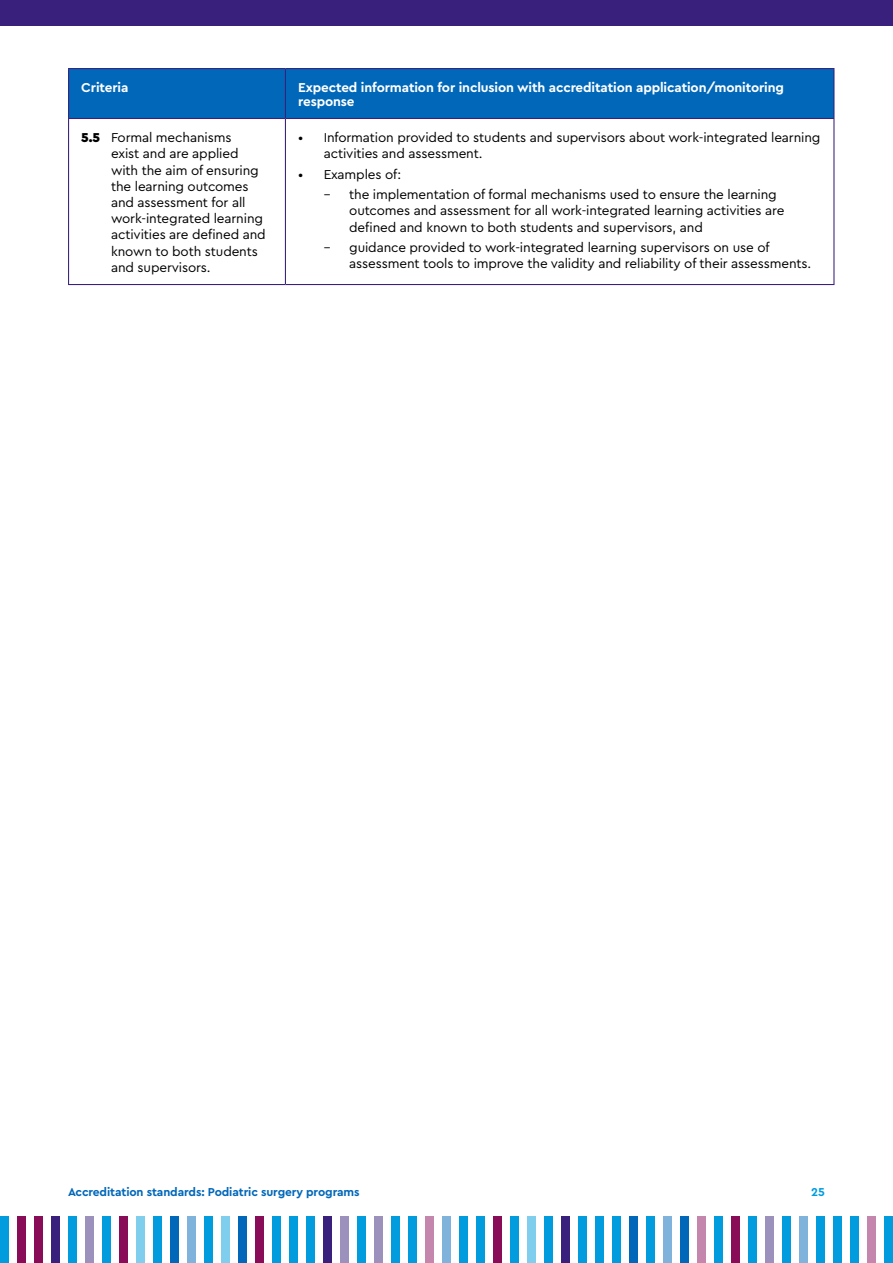
<style>
.page{position:relative;width:893px;height:1263px;background:#fff}
.page>*{position:absolute;margin:0;border:0;box-sizing:border-box;transform-origin:0 0}
.t1{font:13.5px/16.2px "Cera Pro";letter-spacing:-.01em;color:#000}
.t2{font:700 13.5px/13.5px "Cera Pro";letter-spacing:-.01em;color:#fff}
.t3{font:700 12px "Cera Pro";letter-spacing:-.01em;color:#0067b9}
.t4{font:700 12px "Cera Pro";color:#009cde}
.s1{font-weight:900}
</style>
<div class="page">
<div style="left:0;top:1216px;width:9px;height:47px;background:#009cde"></div>
<div style="left:544px;top:1216px;width:9px;height:47px;background:#009cde"></div>
<div style="left:272px;top:1216px;width:9px;height:47px;background:#009cde"></div>
<div style="left:816px;top:1216px;width:9px;height:47px;background:#009cde"></div>
<div style="left:136px;top:1216px;width:9px;height:47px;background:#80ceee"></div>
<div style="left:680px;top:1216px;width:9px;height:47px;background:#0067b9"></div>
<div style="left:408px;top:1216px;width:9px;height:47px;background:#009cde"></div>
<div style="left:68px;top:1216px;width:9px;height:47px;background:#009cde"></div>
<div style="left:612px;top:1216px;width:9px;height:47px;background:#009cde"></div>
<div style="left:340px;top:1216px;width:9px;height:47px;background:#9c90bd"></div>
<div style="left:204px;top:1216px;width:9px;height:47px;background:#009cde"></div>
<div style="left:748px;top:1216px;width:9px;height:47px;background:#009cde"></div>
<div style="left:476px;top:1216px;width:9px;height:47px;background:#009cde"></div>
<div style="left:34px;top:1216px;width:9px;height:47px;background:#890c58"></div>
<div style="left:578px;top:1216px;width:9px;height:47px;background:#009cde"></div>
<div style="left:306px;top:1216px;width:9px;height:47px;background:#009cde"></div>
<div style="left:850px;top:1216px;width:9px;height:47px;background:#009cde"></div>
<div style="left:170px;top:1216px;width:9px;height:47px;background:#0067b9"></div>
<div style="left:714px;top:1216px;width:9px;height:47px;background:#009cde"></div>
<div style="left:442px;top:1216px;width:9px;height:47px;background:#80b3dc"></div>
<div style="left:102px;top:1216px;width:9px;height:47px;background:#009cde"></div>
<div style="left:646px;top:1216px;width:9px;height:47px;background:#009cde"></div>
<div style="left:374px;top:1216px;width:9px;height:47px;background:#9c90bd"></div>
<div style="left:238px;top:1216px;width:9px;height:47px;background:#0067b9"></div>
<div style="left:782px;top:1216px;width:9px;height:47px;background:#009cde"></div>
<div style="left:510px;top:1216px;width:9px;height:47px;background:#009cde"></div>
<div style="left:17px;top:1216px;width:9px;height:47px;background:#890c58"></div>
<div style="left:561px;top:1216px;width:9px;height:47px;background:#39207c"></div>
<div style="left:289px;top:1216px;width:9px;height:47px;background:#009cde"></div>
<div style="left:833px;top:1216px;width:9px;height:47px;background:#009cde"></div>
<div style="left:153px;top:1216px;width:9px;height:47px;background:#009cde"></div>
<div style="left:697px;top:1216px;width:9px;height:47px;background:#c486ac"></div>
<div style="left:425px;top:1216px;width:9px;height:47px;background:#c486ac"></div>
<div style="left:85px;top:1216px;width:9px;height:47px;background:#9c90bd"></div>
<div style="left:629px;top:1216px;width:9px;height:47px;background:#0067b9"></div>
<div style="left:357px;top:1216px;width:9px;height:47px;background:#009cde"></div>
<div style="left:221px;top:1216px;width:9px;height:47px;background:#80ceee"></div>
<div style="left:765px;top:1216px;width:9px;height:47px;background:#9c90bd"></div>
<div style="left:493px;top:1216px;width:9px;height:47px;background:#890c58"></div>
<div style="left:51px;top:1216px;width:9px;height:47px;background:#39207c"></div>
<div style="left:595px;top:1216px;width:9px;height:47px;background:#009cde"></div>
<div style="left:323px;top:1216px;width:9px;height:47px;background:#39207c"></div>
<div style="left:867px;top:1216px;width:9px;height:47px;background:#c486ac"></div>
<div style="left:884px;top:1216px;width:9px;height:47px;background:#009cde"></div>
<div style="left:187px;top:1216px;width:9px;height:47px;background:#80b3dc"></div>
<div style="left:731px;top:1216px;width:9px;height:47px;background:#890c58"></div>
<div style="left:459px;top:1216px;width:9px;height:47px;background:#009cde"></div>
<div style="left:119px;top:1216px;width:9px;height:47px;background:#890c58"></div>
<div style="left:663px;top:1216px;width:9px;height:47px;background:#80b3dc"></div>
<div style="left:391px;top:1216px;width:9px;height:47px;background:#009cde"></div>
<div style="left:255px;top:1216px;width:9px;height:47px;background:#890c58"></div>
<div style="left:799px;top:1216px;width:9px;height:47px;background:#80b3dc"></div>
<div style="left:527px;top:1216px;width:9px;height:47px;background:#80ceee"></div>
<div style="left:0;top:0;width:893px;height:26px;background:#39207c"></div>
<div style="left:69px;top:69px;width:764px;height:49px;background:#0067b9"></div>
<hr style="left:68px;top:69px;width:1px;height:49px;background:#39207c">
<hr style="left:68px;top:68px;width:217px;height:1px;background:#39207c">
<hr style="left:285px;top:68px;width:549px;height:1px;background:#39207c">
<hr style="left:285px;top:69px;width:1px;height:49px;background:#39207c">
<hr style="left:833px;top:69px;width:1px;height:49px;background:#39207c">
<hr style="left:68px;top:118px;width:217px;height:1px;background:#39207c">
<hr style="left:285px;top:118px;width:549px;height:1px;background:#39207c">
<hr style="left:68px;top:119px;width:1px;height:165px;background:#39207c">
<hr style="left:285px;top:119px;width:1px;height:165px;background:#39207c">
<hr style="left:833px;top:119px;width:1px;height:165px;background:#39207c">
<hr style="left:68px;top:284px;width:217px;height:1px;background:#39207c">
<hr style="left:285px;top:284px;width:549px;height:1px;background:#39207c">
<p class="t2" style="left:81px;top:80px;width:49px">Criteria</p>
<p class="t2" style="left:298px;top:80px;width:487px">Expected information for inclusion with accreditation application/monitoring response</p>
<p class="t1" style="left:111px;top:129px;width:156px;text-indent:-30px"><span class="s1">5.5</span> Formal mechanisms<br>exist and are applied with the aim of ensuring the learning outcomes and assessment for all work-integrated learning activities are defined and known to both students and supervisors.</p>
<p class="t1" style="left:324px;top:129px;width:498px;text-indent:-26px">• Information provided to students and supervisors about work-integrated learning activities and assessment.</p>
<p class="t1" style="left:298px;top:166px;width:104px">• Examples of:</p>
<p class="t1" style="left:349px;top:186px;width:437px;text-indent:-26px">– the implementation of formal mechanisms used to ensure the learning outcomes and assessment for all work-integrated learning activities are defined and known to both students and supervisors, and</p>
<p class="t1" style="left:349px;top:239px;width:464px;text-indent:-26px">– guidance provided to work-integrated learning supervisors on use of assessment tools to improve the validity and reliability of their assessments.</p>
<p class="t3" style="left:68px;top:1184px;width:293px">Accreditation standards: Podiatric surgery programs</p>
<p class="t4" style="left:811px;top:1184px;width:15px">25</p>
</div>
